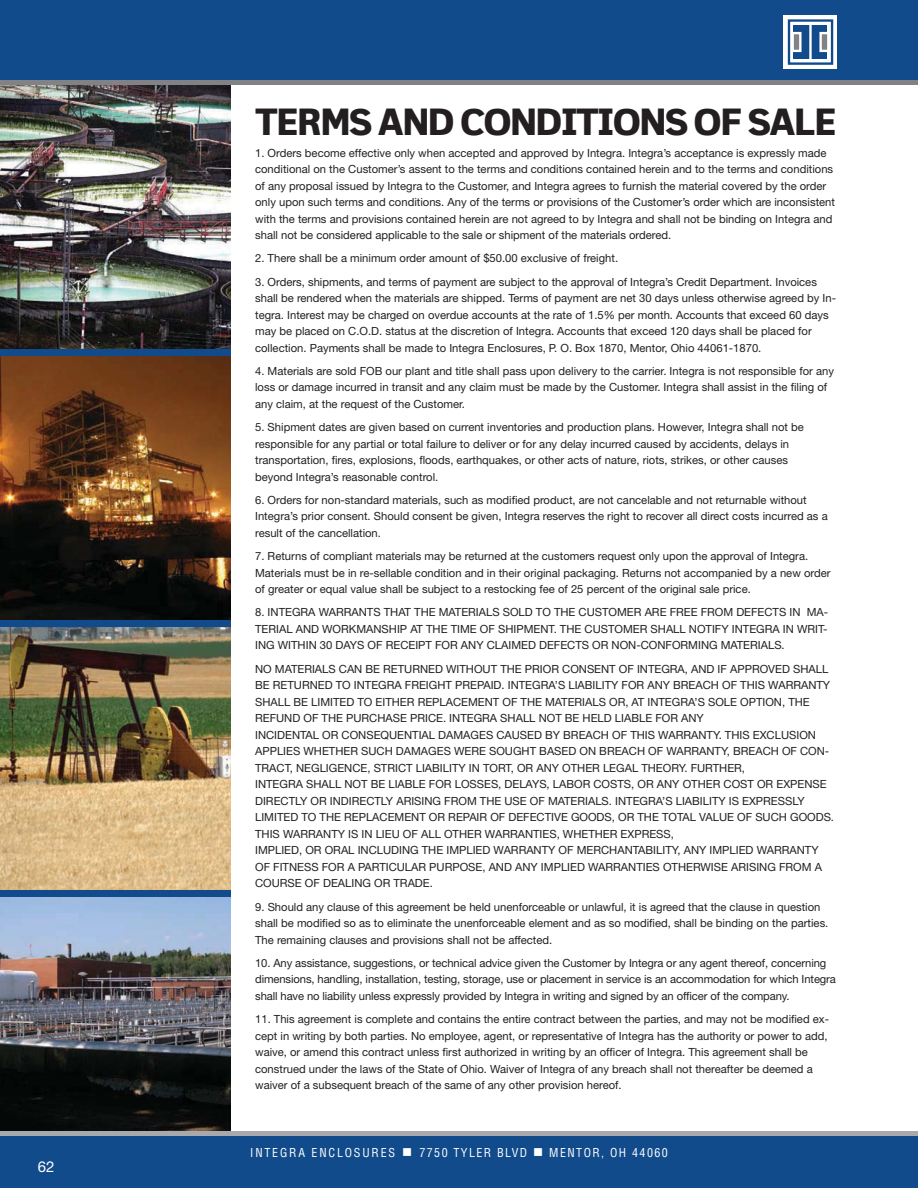
<style>
.page{position:relative;width:918px;height:1188px;background:#fff}
.page>*{position:absolute;margin:0;border:0;box-sizing:border-box;transform-origin:0 0}
.t1{font:800 36px "Felbridge";letter-spacing:-.03em;color:#231f20}
.t2{font:15px "Helvetica Neue";color:#fff}
.t3{font:condensed 12px "Helvetica";letter-spacing:.12em;color:#fff}
.t4{font:condensed 12px "Helvetica";letter-spacing:.15em;color:#fff}
.t5{font:11.25px/16.5px "Helvetica Neue";color:#231f20}
</style>
<div class="page">
<div style="left:0;top:1134px;width:918px;height:54px;background:#114b8b"></div>
<div style="left:0;top:0;width:918px;height:81px;background:#114b8b"></div>
<div style="left:784px;top:15px;width:53px;height:54px;background:#fff"></div>
<div style="left:794px;top:26px;width:33px;height:33px;background:#114b8b"></div>
<div style="left:788px;top:19px;width:45px;height:46px;border:2px solid #114b8b"></div>
<hr style="left:809px;top:24px;width:3px;height:36px;background:#fff">
<div style="left:793px;top:33px;width:7px;height:18px;background:#808285"></div>
<div style="left:791px;top:32px;width:11px;height:20px;border:2px solid #fff"></div>
<div style="left:821px;top:33px;width:7px;height:18px;background:#808285"></div>
<div style="left:819px;top:32px;width:11px;height:20px;border:2px solid #fff"></div>
<img style="left:0;top:85px;width:231px;height:1046px">
<div style="left:0;top:349px;width:231px;height:7px;background:#114b8b"></div>
<div style="left:0;top:620px;width:231px;height:7px;background:#114b8b"></div>
<div style="left:0;top:890px;width:231px;height:7px;background:#114b8b"></div>
<div style="left:0;top:80px;width:918px;height:5px;background:#808285"></div>
<div style="left:0;top:1131px;width:918px;height:5px;background:#a8a9ac"></div>
<h2 class="t2" style="left:38px;top:1161px;width:18px">62</h2>
<h1 class="t1" style="left:255px;top:100px;width:583px">TERMS AND CONDITIONS OF SALE</h1>
<p class="t5" style="left:255px;top:145px;width:581px">1. Orders become effective only when accepted and approved by Integra. Integra’s acceptance is expressly made conditional on the Customer’s assent to the terms and conditions contained herein and to the terms and conditions of any proposal issued by Integra to the Customer, and Integra agrees to furnish the material covered by the order only upon such terms and conditions. Any of the terms or provisions of the Customer’s order which are inconsistent with the terms and provisions contained herein are not agreed to by Integra and shall not be binding on Integra and shall not be considered applicable to the sale or shipment of the materials ordered.</p>
<p class="t5" style="left:255px;top:251px;width:365px">2. There shall be a minimum order amount of $50.00 exclusive of freight.</p>
<p class="t5" style="left:255px;top:274px;width:582px">3. Orders, shipments, and terms of payment are subject to the approval of Integra’s Credit Department. Invoices shall be rendered when the materials are shipped. Terms of payment are net 30 days unless otherwise agreed by In&shy;tegra. Interest may be charged on overdue accounts at the rate of 1.5% per month. Accounts that exceed 60 days may be placed on C.O.D. status at the discretion of Integra. Accounts that exceed 120 days shall be placed for collection. Payments shall be made to Integra Enclosures, P. O. Box 1870, Mentor, Ohio 44061-1870.</p>
<p class="t5" style="left:255px;top:364px;width:580px">4. Materials are sold FOB our plant and title shall pass upon delivery to the carrier. Integra is not responsible for any loss or damage incurred in transit and any claim must be made by the Customer. Integra shall assist in the filing of any claim, at the request of the Customer.</p>
<p class="t5" style="left:255px;top:420px;width:550px">5. Shipment dates are given based on current inventories and production plans. However, Integra shall not be responsible for any partial or total failure to deliver or for any delay incurred caused by accidents, delays in transportation, fires, explosions, floods, earthquakes, or other acts of nature, riots, strikes, or other causes beyond Integra’s reasonable control.</p>
<p class="t5" style="left:255px;top:493px;width:574px">6. Orders for non-standard materials, such as modified product, are not cancelable and not returnable without<br>Integra’s prior consent. Should consent be given, Integra reserves the right to recover all direct costs incurred as a result of the cancellation.</p>
<p class="t5" style="left:255px;top:549px;width:577px">7. Returns of compliant materials may be returned at the customers request only upon the approval of Integra.<br>Materials must be in re-sellable condition and in their original packaging. Returns not accompanied by a new order of greater or equal value shall be subject to a restocking fee of 25 percent of the original sale price.</p>
<p class="t5" style="left:255px;top:605px;width:575px;text-align:justify">8. INTEGRA WARRANTS THAT THE MATERIALS SOLD TO THE CUSTOMER ARE FREE FROM DEFECTS IN MA-TERIAL AND WORKMANSHIP AT THE TIME OF SHIPMENT. THE CUSTOMER SHALL NOTIFY INTEGRA IN WRIT-ING WITHIN 30 DAYS OF RECEIPT FOR ANY CLAIMED DEFECTS OR NON-CONFORMING MATERIALS.</p>
<p class="t5" style="left:255px;top:662px;width:580px">NO MATERIALS CAN BE RETURNED WITHOUT THE PRIOR CONSENT OF INTEGRA, AND IF APPROVED SHALL BE RETURNED TO INTEGRA FREIGHT PREPAID. INTEGRA’S LIABILITY FOR ANY BREACH OF THIS WARRANTY SHALL BE LIMITED TO EITHER REPLACEMENT OF THE MATERIALS OR, AT INTEGRA’S SOLE OPTION, THE REFUND OF THE PURCHASE PRICE. INTEGRA SHALL NOT BE HELD LIABLE FOR ANY<br>INCIDENTAL OR CONSEQUENTIAL DAMAGES CAUSED BY BREACH OF THIS WARRANTY. THIS EXCLUSION APPLIES WHETHER SUCH DAMAGES WERE SOUGHT BASED ON BREACH OF WARRANTY, BREACH OF CON-TRACT, NEGLIGENCE, STRICT LIABILITY IN TORT, OR ANY OTHER LEGAL THEORY. FURTHER,<br>INTEGRA SHALL NOT BE LIABLE FOR LOSSES, DELAYS, LABOR COSTS, OR ANY OTHER COST OR EXPENSE DIRECTLY OR INDIRECTLY ARISING FROM THE USE OF MATERIALS. INTEGRA’S LIABILITY IS EXPRESSLY LIMITED TO THE REPLACEMENT OR REPAIR OF DEFECTIVE GOODS, OR THE TOTAL VALUE OF SUCH GOODS.<br>THIS WARRANTY IS IN LIEU OF ALL OTHER WARRANTIES, WHETHER EXPRESS,<br>IMPLIED, OR ORAL INCLUDING THE IMPLIED WARRANTY OF MERCHANTABILITY, ANY IMPLIED WARRANTY OF FITNESS FOR A PARTICULAR PURPOSE, AND ANY IMPLIED WARRANTIES OTHERWISE ARISING FROM A COURSE OF DEALING OR TRADE.</p>
<p class="t5" style="left:255px;top:899px;width:575px">9. Should any clause of this agreement be held unenforceable or unlawful, it is agreed that the clause in question shall be modified so as to eliminate the unenforceable element and as so modified, shall be binding on the parties.<br>The remaining clauses and provisions shall not be affected.</p>
<p class="t5" style="left:255px;top:956px;width:582px">10. Any assistance, suggestions, or technical advice given the Customer by Integra or any agent thereof, concerning dimensions, handling, installation, testing, storage, use or placement in service is an accommodation for which Integra shall have no liability unless expressly provided by Integra in writing and signed by an officer of the company.</p>
<p class="t5" style="left:255px;top:1012px;width:575px">11. This agreement is complete and contains the entire contract between the parties, and may not be modified ex&shy;cept in writing by both parties. No employee, agent, or representative of Integra has the authority or power to add, waive, or amend this contract unless first authorized in writing by an officer of Integra. This agreement shall be construed under the laws of the State of Ohio. Waiver of Integra of any breach shall not thereafter be deemed a waiver of a subsequent breach of the same of any other provision hereof.</p>
<p class="t4" style="left:250px;top:1148px;width:146px">INTEGRA ENCLOSURES</p>
<p class="t3" style="left:419px;top:1148px;width:109px">7750 TYLER BLVD</p>
<p class="t3" style="left:549px;top:1148px;width:120px">MENTOR, OH 44060</p>
</div>
